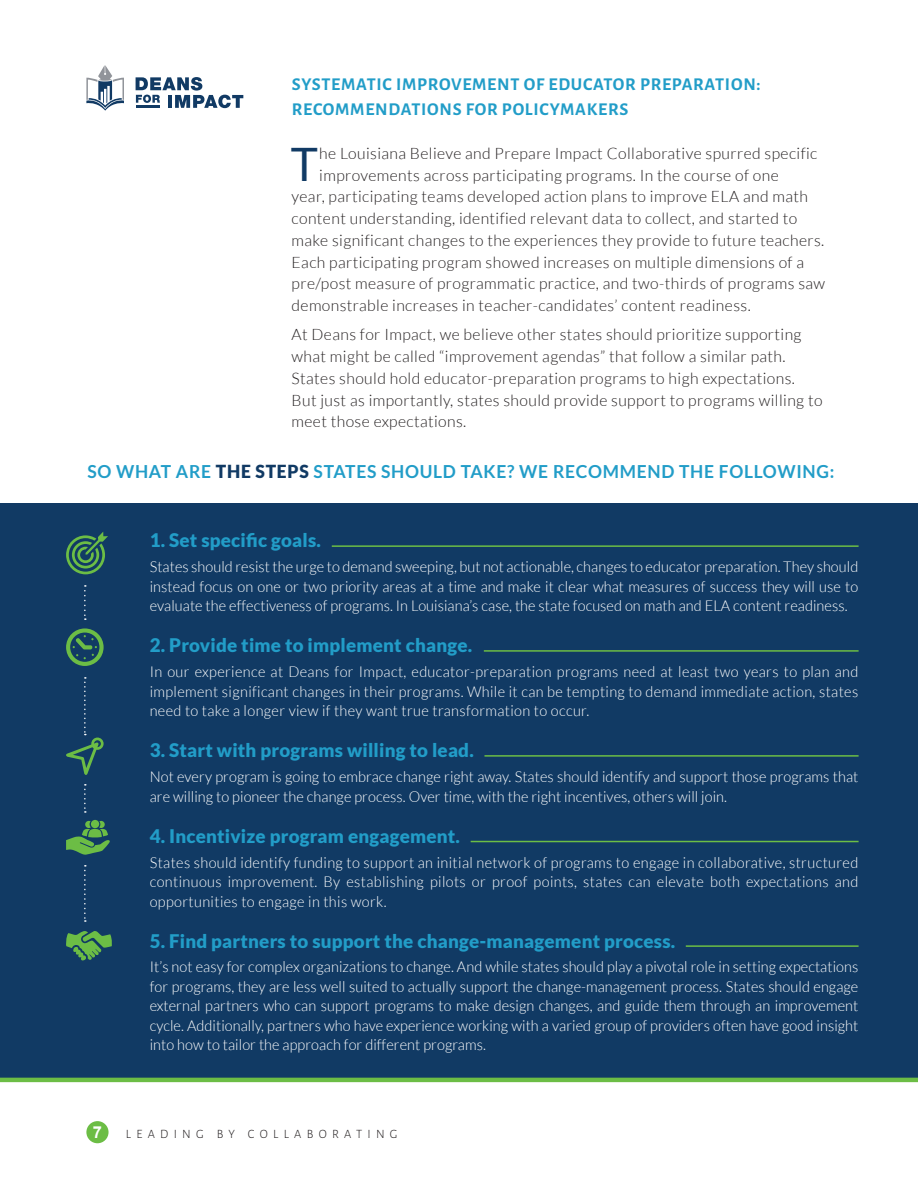
<style>
.page{position:relative;width:918px;height:1188px;background:#fff}
.page>*{position:absolute;margin:0;border:0;box-sizing:border-box;transform-origin:0 0}
.t1{font:46.05px "Lato";color:#113a64}
.t2{font:900 18.75px "Lato";letter-spacing:.01em;color:#229dc8}
.t3{font:700 18px/25.5px "Alegreya Sans";letter-spacing:.04em;color:#229dc8}
.t4{font:700 18px "Lato";letter-spacing:.04em;color:#229dc8}
.t5{font:700 16.5px "Arial";color:#fff}
.t6{font:300 15.75px/21.8px "Lato";letter-spacing:.025em;color:#231f20}
.t7{font:300 15px/19.5px "Lato";letter-spacing:.005em;color:#fff;text-align:justify}
.t8{font:300 12.75px "Alegreya Sans";letter-spacing:.415em;color:#231f20}
.s1{font-weight:900;color:#113a64}
</style>
<div class="page">
<div style="left:0;top:503px;width:918px;height:579px;background:#113a64"></div>
<div style="left:91px;top:738px;width:13px;height:12px;border:3px solid #6cbd45;border-radius:50%"></div>
<svg style="left:66px;top:742px;width:33px;height:33px"></svg>
<div style="left:86px;top:1121px;width:23px;height:22px;background:#6cbd45;border-radius:50%"></div>
<hr style="left:0;top:1078px;width:918px;height:4px;background:#6cbd45">
<svg style="left:86px;top:65px;width:38px;height:46px"></svg>
<svg style="left:136px;top:77px;width:107px;height:31px"></svg>
<hr style="left:136px;top:105px;width:24px;height:3px;background:#113a64">
<svg style="left:84px;top:585px;width:2px;height:35px"></svg>
<svg style="left:84px;top:677px;width:2px;height:58px"></svg>
<svg style="left:84px;top:784px;width:2px;height:29px"></svg>
<svg style="left:84px;top:865px;width:2px;height:57px"></svg>
<svg style="left:66px;top:532px;width:42px;height:42px"></svg>
<svg style="left:66px;top:628px;width:38px;height:38px"></svg>
<svg style="left:66px;top:821px;width:44px;height:34px"></svg>
<div style="left:91px;top:820px;width:8px;height:8px;background:#6cbd45;border-radius:50%"></div>
<svg style="left:66px;top:931px;width:46px;height:30px"></svg>
<hr style="left:332px;top:545px;width:527px;height:2px;background:#6cbd45">
<hr style="left:484px;top:650px;width:375px;height:2px;background:#6cbd45">
<hr style="left:484px;top:755px;width:375px;height:2px;background:#6cbd45">
<hr style="left:471px;top:841px;width:388px;height:1px;background:#6cbd45">
<hr style="left:686px;top:945px;width:173px;height:2px;background:#6cbd45">
<p class="t3" style="left:292px;top:70px;width:470px">SYSTEMATIC IMPROVEMENT OF EDUCATOR PREPARATION:<br>RECOMMENDATIONS FOR POLICYMAKERS</p>
<p class="t1" style="left:291px;top:138px;width:29px">T</p>
<p class="t6" style="left:319px;top:142px;width:500px">he Louisiana Believe and Prepare Impact Collaborative spurred specific</p>
<p class="t6" style="left:319px;top:164px;width:461px">improvements across participating programs. In the course of one</p>
<p class="t6" style="left:292px;top:186px;width:518px">year, participating teams developed action plans to improve ELA and math</p>
<p class="t6" style="left:292px;top:208px;width:507px">content understanding, identified relevant data to collect, and started to</p>
<p class="t6" style="left:292px;top:229px;width:534px">make significant changes to the experiences they provide to future teachers.</p>
<p class="t6" style="left:292px;top:251px;width:514px">Each participating program showed increases on multiple dimensions of a</p>
<p class="t6" style="left:292px;top:273px;width:535px">pre/post measure of programmatic practice, and two-thirds of programs saw</p>
<p class="t6" style="left:292px;top:295px;width:461px">demonstrable increases in teacher-candidates’ content readiness.</p>
<p class="t6" style="left:292px;top:324px;width:532px">At Deans for Impact, we believe other states should prioritize supporting what might be called “improvement agendas” that follow a similar path.<br>States should hold educator-preparation programs to high expectations.<br>But just as importantly, states should provide support to programs willing to meet those expectations.</p>
<p class="t4" style="left:87px;top:462px;width:749px">SO WHAT ARE <span class="s1">THE STEPS</span> STATES SHOULD TAKE? WE RECOMMEND THE FOLLOWING:</p>
<p class="t2" style="left:150px;top:530px;width:173px">1. Set specific goals.</p>
<p class="t7" style="left:150px;top:557px;width:710px">States should resist the urge to demand sweeping, but not actionable, changes to educator preparation. They should instead focus on one or two priority areas at a time and make it clear what measures of success they will use to evaluate the effectiveness of programs. In Louisiana’s case, the state focused on math and ELA content readiness.</p>
<p class="t2" style="left:150px;top:635px;width:324px">2. Provide time to implement change.</p>
<p class="t7" style="left:150px;top:662px;width:710px">In our experience at Deans for Impact, educator-preparation programs need at least two years to plan and implement significant changes in their programs. While it can be tempting to demand immediate action, states need to take a longer view if they want true transformation to occur.</p>
<p class="t2" style="left:150px;top:739px;width:326px">3. Start with programs willing to lead.</p>
<p class="t7" style="left:150px;top:767px;width:710px">Not every program is going to embrace change right away. States should identify and support those programs that are willing to pioneer the change process. Over time, with the right incentives, others will join.</p>
<p class="t2" style="left:150px;top:825px;width:312px">4. Incentivize program engagement.</p>
<p class="t7" style="left:150px;top:852px;width:710px">States should identify funding to support an initial network of programs to engage in collaborative, structured continuous improvement. By establishing pilots or proof points, states can elevate both expectations and opportunities to engage in this work.</p>
<p class="t2" style="left:150px;top:930px;width:527px">5. Find partners to support the change-management process.</p>
<p class="t7" style="left:150px;top:957px;width:710px">It’s not easy for complex organizations to change. And while states should play a pivotal role in setting expectations for programs, they are less well suited to actually support the change-management process. States should engage external partners who can support programs to make design changes, and guide them through an improvement cycle. Additionally, partners who have experience working with a varied group of providers often have good insight into how to tailor the approach for different programs.</p>
<p class="t5" style="left:93px;top:1121px;width:11px">7</p>
<p class="t8" style="left:126px;top:1125px;width:273px">LEADING BY COLLABORATING</p>
</div>
